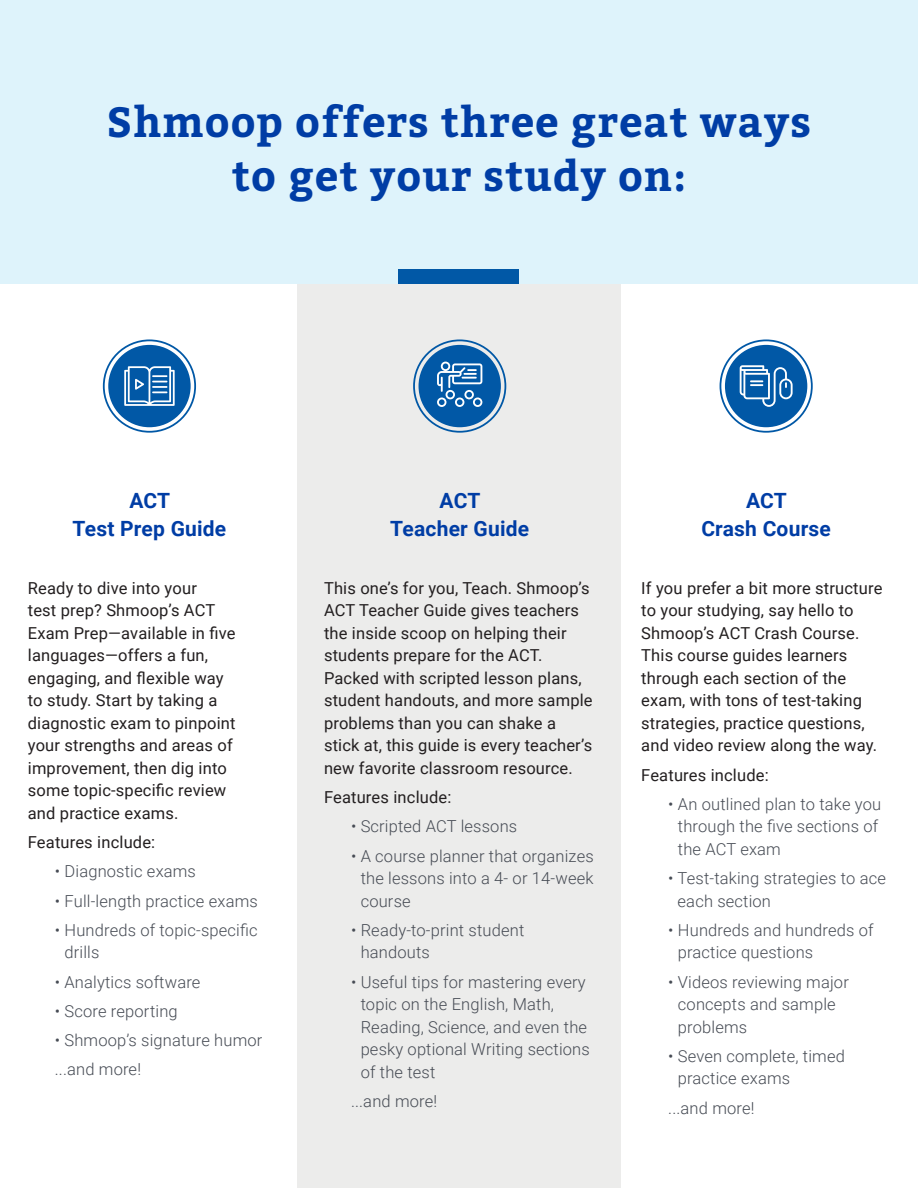
<style>
.page{position:relative;width:918px;height:1188px;background:#fff}
.page>*{position:absolute;margin:0;border:0;box-sizing:border-box;transform-origin:0 0}
.Heading_1_Centered{font:700 42px/54px "Bitter";letter-spacing:.025em;color:#003da5;text-align:center}
.Heading_2_-_Centered{font:700 21px/28.5px "Roboto";letter-spacing:.01em;color:#003da5;text-align:center}
.Paragraph{font:16.5px/22.5px "Roboto";letter-spacing:.01em;color:#231f20}
.Paragraph_Lists{font:300 16.5px/22.5px "Roboto";letter-spacing:.01em;color:#464b54}
</style>
<div class="page">
<div style="left:298px;top:283px;width:323px;height:905px;background:#ececeb"></div>
<div style="left:0;top:0;width:918px;height:283px;background:#def3fb"></div>
<div style="left:108px;top:345px;width:83px;height:82px;background:#0158a6;border-radius:50%"></div>
<div style="left:103px;top:339px;width:93px;height:94px;border:2px solid #0158a6;border-radius:50%"></div>
<div style="left:112px;top:348px;width:75px;height:76px;border:2px solid #0158a6;border-radius:50%"></div>
<svg style="left:124px;top:366px;width:51px;height:40px"></svg>
<div style="left:725px;top:345px;width:82px;height:82px;background:#0158a6;border-radius:50%"></div>
<div style="left:720px;top:339px;width:93px;height:94px;border:2px solid #0158a6;border-radius:50%"></div>
<div style="left:729px;top:348px;width:75px;height:76px;border:2px solid #0158a6;border-radius:50%"></div>
<svg style="left:740px;top:365px;width:53px;height:42px"></svg>
<div style="left:419px;top:345px;width:82px;height:82px;background:#0158a6;border-radius:50%"></div>
<div style="left:413px;top:339px;width:93px;height:94px;border:2px solid #0158a6;border-radius:50%"></div>
<div style="left:422px;top:348px;width:75px;height:76px;border:2px solid #0158a6;border-radius:50%"></div>
<svg style="left:437px;top:362px;width:45px;height:45px"></svg>
<div style="left:399px;top:269px;width:120px;height:14px;background:#0158a6"></div>
<p class="Heading_1_Centered" style="left:107px;top:96px;width:706px">Shmoop offers three great ways to get your study on:</p>
<h2 class="Heading_2_-_Centered" style="left:73px;top:485px;width:155px">ACT<br>Test Prep Guide</h2>
<h2 class="Heading_2_-_Centered" style="left:390px;top:485px;width:140px">ACT<br>Teacher Guide</h2>
<p class="Paragraph" style="left:28px;top:576px;width:209px">Ready to dive into your<br>test prep? Shmoop’s ACT<br>Exam Prep—available in five languages—offers a fun, engaging, and flexible way to study. Start by taking a diagnostic exam to pinpoint your strengths and areas of improvement, then dig into some topic-specific review and practice exams.</p>
<p class="Paragraph" style="left:28px;top:830px;width:129px">Features include:</p>
<p class="Paragraph_Lists" style="left:55px;top:860px;width:143px">• Diagnostic exams</p>
<p class="Paragraph_Lists" style="left:55px;top:889px;width:204px">• Full-length practice exams</p>
<p class="Paragraph_Lists" style="left:65px;top:918px;width:195px;text-indent:-10px">• Hundreds of topic-specific drills</p>
<p class="Paragraph_Lists" style="left:55px;top:970px;width:147px">• Analytics software</p>
<p class="Paragraph_Lists" style="left:55px;top:999px;width:124px">• Score reporting</p>
<p class="Paragraph_Lists" style="left:55px;top:1028px;width:209px">• Shmoop’s signature humor</p>
<p class="Paragraph_Lists" style="left:55px;top:1058px;width:88px">...and more!</p>
<p class="Paragraph" style="left:324px;top:576px;width:270px">This one’s for you, Teach. Shmoop’s ACT Teacher Guide gives teachers the inside scoop on helping their students prepare for the ACT.<br>Packed with scripted lesson plans, student handouts, and more sample problems than you can shake a stick at, this guide is every teacher’s new favorite classroom resource.</p>
<p class="Paragraph" style="left:324px;top:785px;width:129px">Features include:</p>
<p class="Paragraph_Lists" style="left:351px;top:815px;width:168px">• Scripted ACT lessons</p>
<p class="Paragraph_Lists" style="left:361px;top:844px;width:235px;text-align:justify;text-indent:-10px">• A course planner that organizes the lessons into a 4- or 14-week course</p>
<p class="Paragraph_Lists" style="left:361px;top:918px;width:165px;text-indent:-10px">• Ready-to-print student handouts</p>
<p class="Paragraph_Lists" style="left:361px;top:970px;width:231px;text-indent:-10px">• Useful tips for mastering every topic on the English, Math,<br>Reading, Science, and even the pesky optional Writing sections of the test</p>
<p class="Paragraph_Lists" style="left:351px;top:1089px;width:88px">...and more!</p>
<h2 class="Heading_2_-_Centered" style="left:701px;top:485px;width:131px">ACT<br>Crash Course</h2>
<p class="Paragraph" style="left:641px;top:576px;width:243px">If you prefer a bit more structure to your studying, say hello to<br>Shmoop’s ACT Crash Course.<br>This course guides learners through each section of the exam, with tons of test-taking strategies, practice questions, and video review along the way.</p>
<p class="Paragraph" style="left:641px;top:763px;width:129px">Features include:</p>
<p class="Paragraph_Lists" style="left:678px;top:792px;width:205px;text-indent:-10px">• An outlined plan to take you through the five sections of the ACT exam</p>
<p class="Paragraph_Lists" style="left:678px;top:866px;width:210px;text-indent:-9px">• Test-taking strategies to ace each section</p>
<p class="Paragraph_Lists" style="left:678px;top:918px;width:197px;text-indent:-10px">• Hundreds and hundreds of practice questions</p>
<p class="Paragraph_Lists" style="left:678px;top:970px;width:172px;text-indent:-10px">• Videos reviewing major concepts and sample problems</p>
<p class="Paragraph_Lists" style="left:678px;top:1044px;width:168px;text-indent:-10px">• Seven complete, timed practice exams</p>
<p class="Paragraph_Lists" style="left:668px;top:1096px;width:88px">...and more!</p>
</div>
